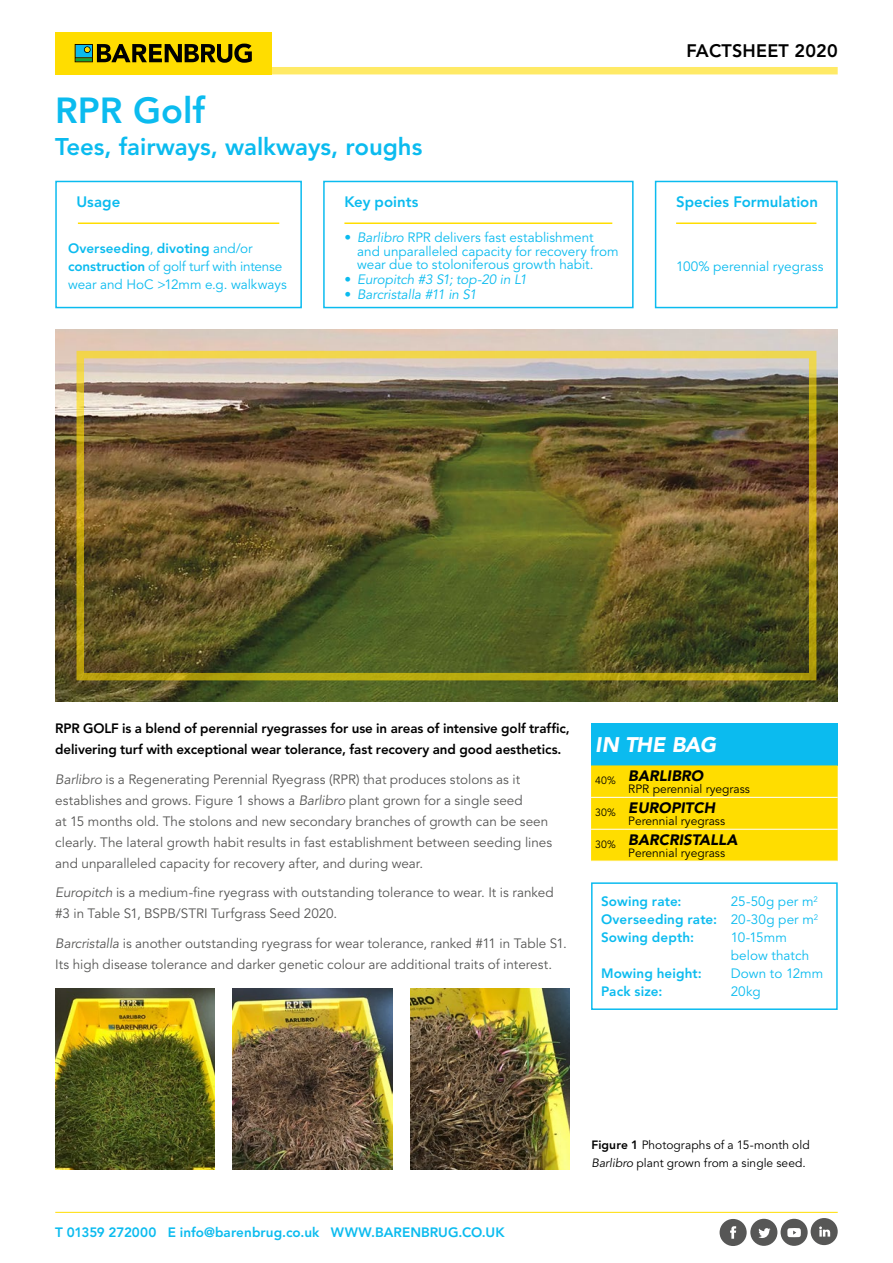
<style>
.page{position:relative;width:893px;height:1263px;background:#fff}
.page>*{position:absolute;margin:0;border:0;box-sizing:border-box;transform-origin:0 0}
.t1{font:800 36px "Avenir LT Std";color:#0bbbef}
.t2{font:800 24px "Avenir LT Std";color:#0bbbef}
.t3{font:italic 900 21px "Avenir LT Std";letter-spacing:-.02em;color:#fff}
.t4{font:800 18px "Avenir LT Std";letter-spacing:.01em;color:#000}
.t5{font:italic 900 15px "Avenir LT Std";color:#000}
.t6{font:800 15px "Avenir LT Std";color:#0bbbef}
.t7{font:13.5px/21px "Avenir LT Std";color:#575756}
.t8{font:13.5px/18px "Avenir LT Std";color:#0bbbef}
.t9{font:800 13.5px/21px "Avenir LT Std";letter-spacing:-.005em;color:#000}
.t10{font:800 13.5px/18px "Avenir LT Std";letter-spacing:.005em;color:#0bbbef;text-align:justify}
.t11{font:italic 13.5px "Avenir LT Std";letter-spacing:-.005em;color:#0bbbef}
.t12{font:12px/18px "Avenir LT Std";color:#000}
.s1{font-weight:800}
.s2{font-style:italic}
.s3{font-style:normal}
.s4{font-weight:400}
</style>
<div class="page">
<img style="left:55px;top:330px;width:783px;height:372px">
<div style="left:591px;top:882px;width:247px;height:128px;border:2px solid #0bbbef"></div>
<div style="left:591px;top:723px;width:247px;height:42px;background:#0bbbef"></div>
<div style="left:591px;top:765px;width:247px;height:96px;background:#fd0"></div>
<hr style="left:591px;top:797px;width:33px;height:1px;background:#fff">
<hr style="left:624px;top:797px;width:214px;height:1px;background:#fff">
<hr style="left:591px;top:829px;width:33px;height:1px;background:#fff">
<hr style="left:624px;top:829px;width:214px;height:1px;background:#fff">
<div style="left:55px;top:181px;width:247px;height:127px;border:2px solid #0bbbef"></div>
<hr style="left:78px;top:222px;width:201px;height:2px;background:#fd0">
<div style="left:323px;top:181px;width:311px;height:127px;border:2px solid #0bbbef"></div>
<hr style="left:344px;top:222px;width:268px;height:2px;background:#fd0">
<div style="left:655px;top:181px;width:183px;height:127px;border:2px solid #0bbbef"></div>
<hr style="left:676px;top:222px;width:140px;height:2px;background:#fd0">
<img style="left:55px;top:989px;width:160px;height:180px">
<img style="left:233px;top:989px;width:159px;height:180px">
<img style="left:410px;top:989px;width:160px;height:180px">
<svg style="left:720px;top:1218px;width:118px;height:28px"></svg>
<hr style="left:55px;top:1212px;width:783px;height:1px;background:#fd0">
<div style="left:55px;top:32px;width:216px;height:42px;background:#fd0"></div>
<svg style="left:75px;top:44px;width:177px;height:19px"></svg>
<div style="left:271px;top:67px;width:567px;height:7px;background:#ffea66"></div>
<h1 class="t1" style="left:55px;top:89px;width:152px">RPR Golf</h1>
<h2 class="t2" style="left:55px;top:133px;width:369px">Tees, fairways, walkways, roughs</h2>
<p class="t6" style="left:77px;top:193px;width:45px">Usage</p>
<p class="t8" style="left:68px;top:239px;width:220px"><span class="s1">Overseeding</span>, <span class="s1">divoting</span> and/or <span class="s1">construction</span> of golf turf with intense wear and HoC &gt;12mm e.g. walkways</p>
<p class="t6" style="left:344px;top:193px;width:75px">Key points</p>
<p class="t8" style="left:357px;top:231px;width:263px;line-height:13.5px;text-indent:-13px">• <span class="s2">Barlibro</span> RPR delivers fast establishment and unparalleled capacity for recovery from wear due to stoloniferous growth habit.</p>
<p class="t11" style="left:344px;top:272px;width:184px"><span class="s3">•</span> Europitch #3 S1; top-20 in L1</p>
<p class="t11" style="left:344px;top:286px;width:134px"><span class="s3">•</span> Barcristalla #11 in S1</p>
<h3 class="t4" style="left:686px;top:40px;width:153px">FACTSHEET 2020</h3>
<p class="t6" style="left:676px;top:193px;width:143px">Species Formulation</p>
<p class="t8" style="left:676px;top:257px;width:149px">100% perennial ryegrass</p>
<p class="t9" style="left:55px;top:718px;width:516px">RPR GOLF is a blend of perennial ryegrasses for use in areas of intensive golf traffic, delivering turf with exceptional wear tolerance, fast recovery and good aesthetics.</p>
<p class="t7" style="left:55px;top:769px;width:498px"><span class="s2">Barlibro</span> is a Regenerating Perennial Ryegrass (RPR) that produces stolons as it establishes and grows. Figure 1 shows a <span class="s2">Barlibro</span> plant grown for a single seed<br>at 15 months old. The stolons and new secondary branches of growth can be seen clearly. The lateral growth habit results in fast establishment between seeding lines and unparalleled capacity for recovery after, and during wear.</p>
<p class="t7" style="left:55px;top:882px;width:500px"><span class="s2">Europitch</span> is a medium-fine ryegrass with outstanding tolerance to wear. It is ranked #3 in Table S1, BSPB/STRI Turfgrass Seed 2020.</p>
<p class="t7" style="left:55px;top:933px;width:513px"><span class="s2">Barcristalla</span> is another outstanding ryegrass for wear tolerance, ranked #11 in Table S1.<br>Its high disease tolerance and darker genetic colour are additional traits of interest.</p>
<h3 class="t3" style="left:595px;top:732px;width:122px">IN THE BAG</h3>
<p class="t5" style="left:595px;top:767px;width:109px"><sub>40%</sub> BARLIBRO</p>
<p class="t12" style="left:628px;top:780px;width:123px">RPR perennial ryegrass</p>
<p class="t5" style="left:595px;top:799px;width:121px"><sub>30%</sub> EUROPITCH</p>
<p class="t12" style="left:628px;top:812px;width:98px">Perennial ryegrass</p>
<p class="t5" style="left:595px;top:830px;width:144px"><sub>30%</sub> BARCRISTALLA</p>
<p class="t12" style="left:628px;top:844px;width:98px">Perennial ryegrass</p>
<p class="t10" style="left:601px;top:893px;width:219px;text-indent:130px"><span class="s4">25-50g per m</span><sup>2<br></sup>Overseeding rate: <span class="s4">20-30g per m</span><sup>2<br></sup>Sowing depth:</p>
<p class="t10" style="left:601px;top:893px;width:82px">Sowing rate:</p>
<p class="t8" style="left:731px;top:929px;width:80px">10-15mm below thatch</p>
<p class="t10" style="left:601px;top:965px;width:102px">Mowing height:</p>
<p class="t8" style="left:731px;top:965px;width:94px">Down to 12mm</p>
<p class="t10" style="left:601px;top:982px;width:63px">Pack size:</p>
<p class="t8" style="left:731px;top:983px;width:31px">20kg</p>
<p class="t10" style="left:55px;top:1223px;width:451px">T 01359 272000 E info@barenbrug.co.uk WWW.BARENBRUG.CO.UK</p>
<p class="t12" style="left:591px;top:1136px;width:220px"><span class="s1">Figure 1</span> Photographs of a 15-month old<br><span class="s2">Barlibro</span> plant grown from a single seed.</p>
</div>
